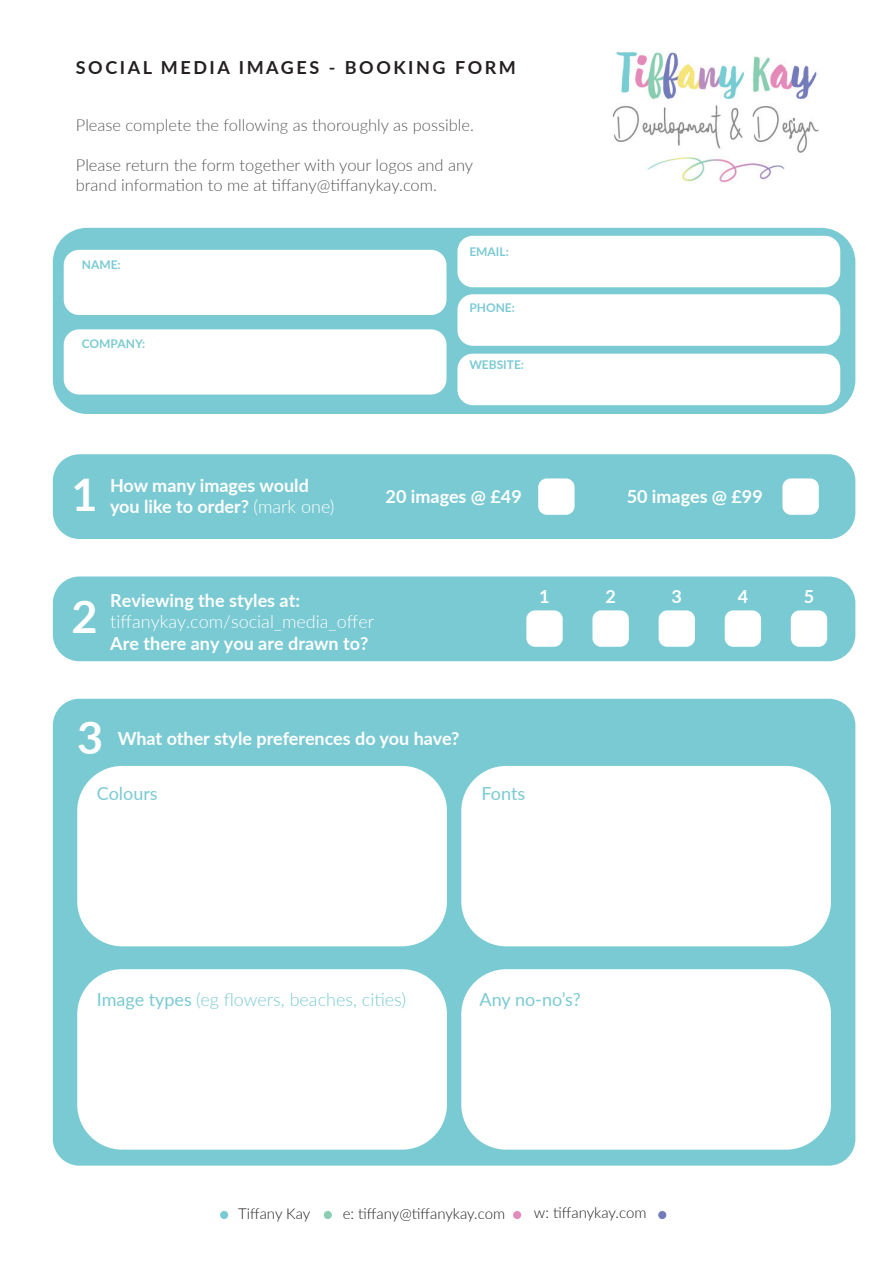
<style>
.page{position:relative;width:893px;height:1263px;background:#fff}
.page>*{position:absolute;margin:0;border:0;box-sizing:border-box;transform-origin:0 0}
.t1{font:700 45px "Lato";color:#fff}
.t2{font:700 18px/21.6px "Lato";color:#fff}
.t3{font:300 18px "Lato";color:#7acad3}
.t4{font:300 18px "Lato";color:#fff}
.t5{font:700 18px "Lato";letter-spacing:.14em;color:#231f20}
.t6{font:18px "Lato";color:#7acad3}
.t7{font:300 16.5px/19.8px "Lato";color:#565656}
.t8{font:300 16.5px "Lato";color:rgb(86 86 86/.97)}
.t9{font:300 15px "Lato";color:#231f20}
.t10{font:700 12px "Lato";color:#7acad3}
.s1{font-weight:300}
.s2{font-weight:400}
</style>
<div class="page">
<img style="left:612px;top:51px;width:207px;height:132px">
<div style="left:53px;top:228px;width:802px;height:186px;background:#7acad3;border-radius:34px"></div>
<div style="left:64px;top:250px;width:382px;height:65px;background:#fff;border-radius:15px"></div>
<div style="left:64px;top:329px;width:382px;height:65px;background:#fff;border-radius:15px"></div>
<div style="left:457px;top:236px;width:383px;height:51px;background:#fff;border-radius:15px"></div>
<div style="left:457px;top:294px;width:383px;height:52px;background:#fff;border-radius:15px"></div>
<div style="left:457px;top:354px;width:383px;height:51px;background:#fff;border-radius:15px"></div>
<div style="left:220px;top:1211px;width:8px;height:8px;background:#7acad3;border-radius:50%"></div>
<div style="left:513px;top:1211px;width:8px;height:8px;background:#e58bbb;border-radius:50%"></div>
<svg style="left:323px;top:1211px;width:9px;height:8px"></svg>
<div style="left:658px;top:1211px;width:8px;height:8px;background:#747bbb;border-radius:50%"></div>
<div style="left:53px;top:454px;width:802px;height:85px;background:#7acad3;border-radius:27px"></div>
<div style="left:538px;top:478px;width:36px;height:37px;background:#fff;border-radius:9px"></div>
<div style="left:782px;top:478px;width:37px;height:37px;background:#fff;border-radius:9px"></div>
<div style="left:53px;top:576px;width:802px;height:85px;background:#7acad3;border-radius:27px"></div>
<div style="left:526px;top:610px;width:37px;height:37px;background:#fff;border-radius:9px"></div>
<div style="left:592px;top:610px;width:37px;height:37px;background:#fff;border-radius:9px"></div>
<div style="left:659px;top:610px;width:36px;height:37px;background:#fff;border-radius:9px"></div>
<div style="left:725px;top:610px;width:36px;height:37px;background:#fff;border-radius:9px"></div>
<div style="left:791px;top:610px;width:36px;height:37px;background:#fff;border-radius:9px"></div>
<div style="left:53px;top:699px;width:802px;height:467px;background:#7acad3;border-radius:27px"></div>
<div style="left:77px;top:766px;width:370px;height:180px;background:#fff;border-radius:45px"></div>
<div style="left:77px;top:969px;width:370px;height:180px;background:#fff;border-radius:45px"></div>
<div style="left:461px;top:766px;width:370px;height:180px;background:#fff;border-radius:45px"></div>
<div style="left:461px;top:969px;width:370px;height:180px;background:#fff;border-radius:45px"></div>
<p class="t5" style="left:76px;top:56px;width:441px">SOCIAL MEDIA IMAGES - BOOKING FORM</p>
<p class="t8" style="left:76px;top:115px;width:399px">Please complete the following as thoroughly as possible.</p>
<p class="t7" style="left:76px;top:155px;width:399px">Please return the form together with your logos and any brand information to me at tiffany@tiffanykay.com.</p>
<p class="t10" style="left:82px;top:257px;width:40px">NAME:</p>
<p class="t10" style="left:82px;top:336px;width:65px">COMPANY:</p>
<p class="t10" style="left:469px;top:244px;width:41px">EMAIL:</p>
<p class="t10" style="left:469px;top:300px;width:47px">PHONE:</p>
<p class="t10" style="left:469px;top:357px;width:56px">WEBSITE:</p>
<h1 class="t1" style="left:71px;top:466px;width:28px">1</h1>
<p class="t2" style="left:110px;top:474px;width:226px">How many images would you like to order? <span class="s1">(mark one)</span></p>
<p class="t2" style="left:386px;top:485px;width:138px">20 images @ £49</p>
<p class="t2" style="left:627px;top:485px;width:138px">50 images @ £99</p>
<h1 class="t1" style="left:71px;top:588px;width:28px">2</h1>
<p class="t2" style="left:110px;top:589px;width:191px">Reviewing the styles at:</p>
<p class="t4" style="left:110px;top:610px;width:265px">tiffanykay.com/social_media_offer</p>
<p class="t2" style="left:110px;top:632px;width:260px">Are there any you are drawn to?</p>
<p class="t2" style="left:539px;top:586px;width:12px">1</p>
<p class="t2" style="left:605px;top:586px;width:12px">2</p>
<p class="t2" style="left:672px;top:586px;width:12px">3</p>
<p class="t2" style="left:738px;top:586px;width:12px">4</p>
<p class="t2" style="left:804px;top:586px;width:12px">5</p>
<h1 class="t1" style="left:77px;top:709px;width:28px">3</h1>
<p class="t2" style="left:118px;top:727px;width:343px">What other style preferences do you have?</p>
<p class="t6" style="left:97px;top:782px;width:62px">Colours</p>
<p class="t6" style="left:482px;top:782px;width:45px">Fonts</p>
<p class="t3" style="left:97px;top:988px;width:311px"><span class="s2">Image types</span> (eg flowers, beaches, cities)</p>
<p class="t6" style="left:480px;top:988px;width:103px">Any no-no’s?</p>
<p class="t9" style="left:238px;top:1205px;width:74px">Tiffany Kay</p>
<p class="t9" style="left:343px;top:1205px;width:164px">e: tiffany@tiffanykay.com</p>
<p class="t9" style="left:534px;top:1203px;width:114px">w: tiffanykay.com</p>
</div>
